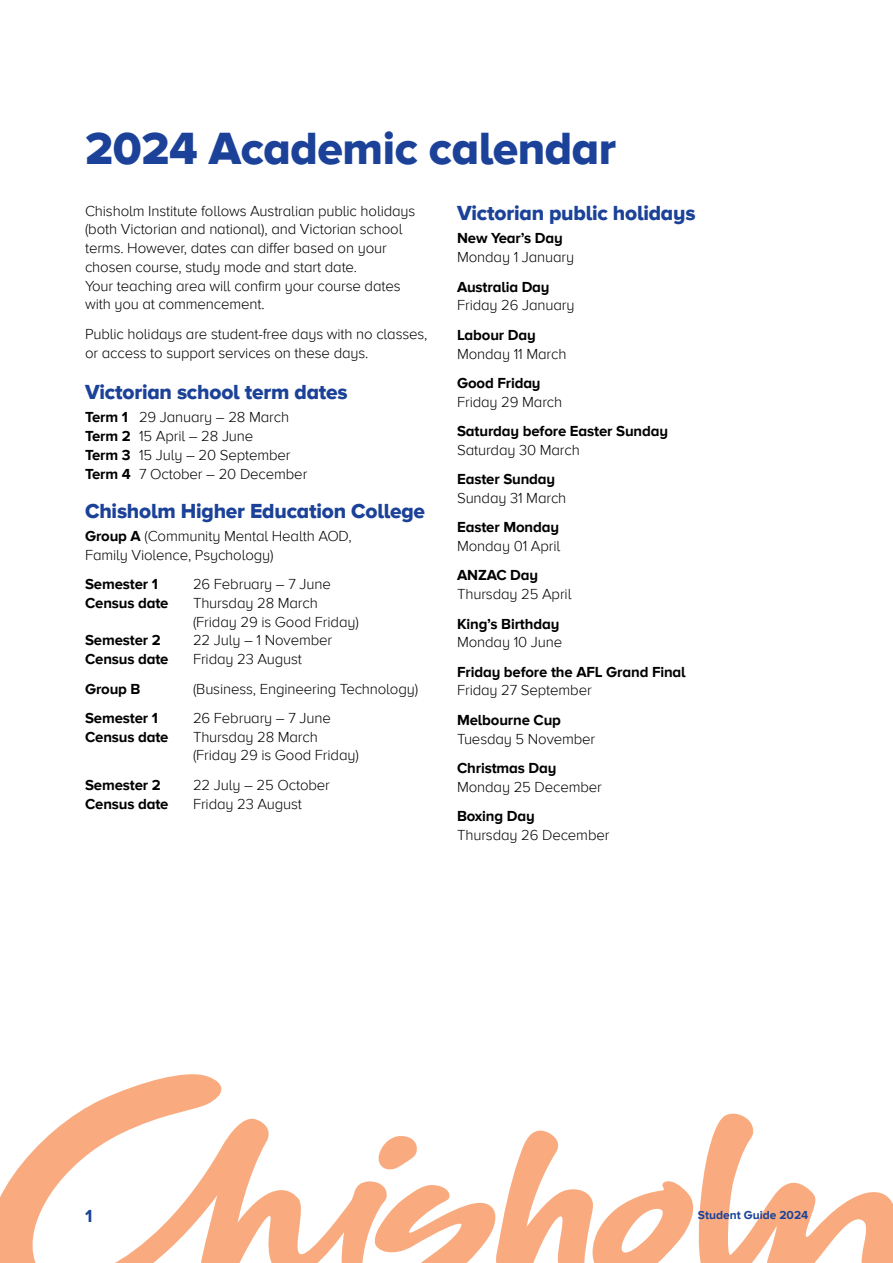
<style>
.page{position:relative;width:893px;height:1263px;background:#fff}
.page>*{position:absolute;margin:0;border:0;box-sizing:border-box;transform-origin:0 0}
.Heading_1{font:46.5px "Proxima Nova A Extrabld";letter-spacing:-.01em;color:#1b4298}
.Heading_2{font:21px "Proxima Nova A Extrabld";letter-spacing:-.01em;color:#1b4298}
.t1{font:700 18px "Proxima Nova A";color:#1b4298}
.Body_text_black{font:300 15px/18.8px "Proxima Nova A";letter-spacing:-.01em;color:#000}
.Body_text_black-2{font:700 15px/18.8px "Proxima Nova A";letter-spacing:-.01em;color:#000}
.t2{font:700 12px "Proxima Nova A";color:#1b4298}
.s1{font-weight:700}
.s2{font-weight:300}
</style>
<div class="page">
<svg style="left:0;top:1074px;width:374px;height:189px"></svg>
<svg style="left:374px;top:1113px;width:519px;height:150px"></svg>
<h2 class="Heading_1" style="left:85px;top:122px;width:533px">2024 Academic calendar</h2>
<p class="Body_text_black" style="left:85px;top:202px;width:332px">Chisholm Institute follows Australian public holidays (both Victorian and national), and Victorian school terms. However, dates can differ based on your chosen course, study mode and start date.<br>Your teaching area will confirm your course dates with you at commencement.</p>
<p class="Body_text_black" style="left:85px;top:325px;width:344px">Public holidays are student-free days with no classes, or access to support services on these days.</p>
<h3 class="Heading_2" style="left:85px;top:380px;width:264px">Victorian school term dates</h3>
<p class="Body_text_black" style="left:85px;top:408px;width:206px"><span class="s1">Term 1</span> 29 January – 28 March</p>
<p class="Body_text_black" style="left:85px;top:427px;width:170px"><span class="s1">Term 2</span> 15 April – 28 June</p>
<p class="Body_text_black" style="left:85px;top:446px;width:207px"><span class="s1">Term 3</span> 15 July – 20 September</p>
<p class="Body_text_black" style="left:85px;top:464px;width:224px"><span class="s1">Term 4</span> 7 October – 20 December</p>
<h3 class="Heading_2" style="left:85px;top:499px;width:342px">Chisholm Higher Education College</h3>
<p class="Body_text_black" style="left:85px;top:527px;width:268px"><span class="s1">Group A</span> (Community Mental Health AOD,<br>Family Violence, Psychology)</p>
<p class="Body_text_black-2" style="left:85px;top:575px;width:74px">Semester 1</p>
<p class="Body_text_black" style="left:193px;top:575px;width:139px">26 February – 7 June</p>
<p class="Body_text_black-2" style="left:85px;top:594px;width:85px">Census date</p>
<p class="Body_text_black" style="left:193px;top:594px;width:167px">Thursday 28 March (Friday 29 is Good Friday)</p>
<p class="Body_text_black-2" style="left:85px;top:631px;width:77px">Semester 2</p>
<p class="Body_text_black" style="left:193px;top:631px;width:141px">22 July – 1 November</p>
<p class="Body_text_black-2" style="left:85px;top:650px;width:85px">Census date</p>
<p class="Body_text_black" style="left:193px;top:650px;width:111px">Friday 23 August</p>
<p class="Body_text_black-2" style="left:85px;top:679px;width:57px">Group B</p>
<p class="Body_text_black" style="left:193px;top:679px;width:227px">(Business, Engineering Technology)</p>
<p class="Body_text_black-2" style="left:85px;top:709px;width:74px">Semester 1</p>
<p class="Body_text_black" style="left:193px;top:709px;width:139px">26 February – 7 June</p>
<p class="Body_text_black-2" style="left:85px;top:728px;width:85px">Census date</p>
<p class="Body_text_black" style="left:193px;top:727px;width:167px">Thursday 28 March (Friday 29 is Good Friday)</p>
<p class="Body_text_black-2" style="left:85px;top:776px;width:77px">Semester 2</p>
<p class="Body_text_black" style="left:193px;top:776px;width:138px">22 July – 25 October</p>
<p class="Body_text_black-2" style="left:85px;top:794px;width:85px">Census date</p>
<p class="Body_text_black" style="left:193px;top:794px;width:111px">Friday 23 August</p>
<h3 class="Heading_2" style="left:457px;top:201px;width:240px">Victorian public holidays</h3>
<p class="Body_text_black" style="left:457px;top:229px;width:119px"><span class="s1">New Year’s Day<br></span>Monday 1 January</p>
<p class="Body_text_black" style="left:457px;top:277px;width:119px"><span class="s1">Australia Day<br></span>Friday 26 January</p>
<p class="Body_text_black" style="left:457px;top:326px;width:111px"><span class="s1">Labour Day<br></span>Monday 11 March</p>
<p class="Body_text_black" style="left:457px;top:374px;width:107px"><span class="s1">Good Friday<br></span>Friday 29 March</p>
<p class="Body_text_black-2" style="left:457px;top:422px;width:212px">Saturday before Easter Sunday<br><span class="s2">Saturday 30 March</span></p>
<p class="Body_text_black" style="left:457px;top:470px;width:111px"><span class="s1">Easter Sunday<br></span>Sunday 31 March</p>
<p class="Body_text_black" style="left:457px;top:518px;width:105px"><span class="s1">Easter Monday<br></span>Monday 01 April</p>
<p class="Body_text_black" style="left:457px;top:566px;width:116px"><span class="s1">ANZAC Day<br></span>Thursday 25 April</p>
<p class="Body_text_black-2" style="left:457px;top:614px;width:107px">King’s Birthday<br><span class="s2">Monday 10 June</span></p>
<p class="Body_text_black-2" style="left:457px;top:663px;width:230px">Friday before the AFL Grand Final<br><span class="s2">Friday 27 September</span></p>
<p class="Body_text_black" style="left:457px;top:711px;width:140px"><span class="s1">Melbourne Cup<br></span>Tuesday 5 November</p>
<p class="Body_text_black" style="left:457px;top:759px;width:146px"><span class="s1">Christmas Day<br></span>Monday 25 December</p>
<p class="Body_text_black" style="left:457px;top:807px;width:154px"><span class="s1">Boxing Day<br></span>Thursday 26 December</p>
<p class="t1" style="left:85px;top:1205px;width:9px">1</p>
<p class="t2" style="left:698px;top:1208px;width:112px">Student Guide 2024</p>
</div>
